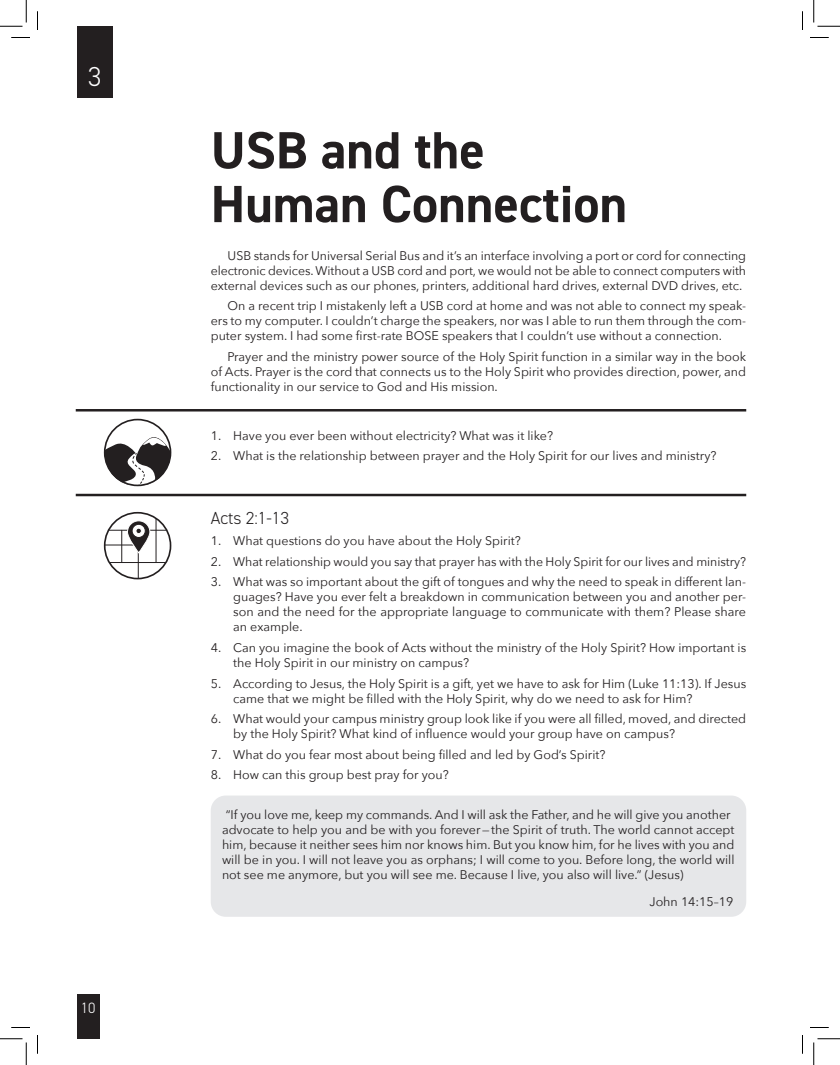
<style>
.page{position:relative;width:840px;height:1065px;background:#fff}
.page>*{position:absolute;margin:0;border:0;box-sizing:border-box;transform-origin:0 0}
.Chapter_Title{font:700 52.5px/53.8px "DIN2014";color:#231f20}
.t1{font:300 27.5px "DIN2014";color:#fff}
.Body_-_Lined_Heading{font:300 17.5px "DIN2014";color:#231f20}
.t2{font:300 15px "DIN2014";color:#fff}
.Verse{font:12.5px/15px "Avenir Next";color:#231f20}
.Body{font:12.5px/15px "Avenir Next";color:#231f20;text-align:justify}
.Body_-_Wide_Space_Se{font:12.5px/15px "Avenir Next";color:#231f20;text-align:justify}
</style>
<div class="page">
<div style="left:77px;top:994px;width:22px;height:45px;background:#231f20"></div>
<hr style="left:76px;top:409px;width:670px;height:3px;background:#231f20">
<hr style="left:76px;top:494px;width:670px;height:2px;background:#231f20">
<svg style="left:104px;top:431px;width:67px;height:55px"></svg>
<div style="left:104px;top:419px;width:67px;height:67px;border:2px solid #231f20;border-radius:50%"></div>
<div style="left:104px;top:512px;width:67px;height:67px;border:2px solid #231f20;border-radius:50%"></div>
<svg style="left:104px;top:544px;width:35px;height:35px"></svg>
<hr style="left:110px;top:562px;width:56px;height:1px;background:#231f20">
<hr style="left:109px;top:530px;width:57px;height:1px;background:#231f20">
<hr style="left:121px;top:530px;width:1px;height:32px;background:#231f20">
<hr style="left:156px;top:519px;width:1px;height:43px;background:#231f20">
<svg style="left:127px;top:521px;width:23px;height:32px"></svg>
<div style="left:127px;top:521px;width:23px;height:32px;border:1px solid #fff;border-radius:11px"></div>
<div style="left:132px;top:524px;width:13px;height:13px;background:#fff;border-radius:50%"></div>
<div style="left:132px;top:524px;width:13px;height:14px;border:1px solid #231f20;border-radius:50%"></div>
<svg style="left:136px;top:528px;width:6px;height:6px"></svg>
<div style="left:211px;top:796px;width:535px;height:121px;background:#e6e7e9;border-radius:15px"></div>
<div style="left:77px;top:26px;width:35px;height:71px;background:#231f20"></div>
<svg style="left:11px;top:37px;width:19px;height:1px"></svg>
<svg style="left:810px;top:37px;width:19px;height:1px"></svg>
<svg style="left:11px;top:1027px;width:19px;height:1px"></svg>
<svg style="left:810px;top:1027px;width:19px;height:1px"></svg>
<svg style="left:37px;top:11px;width:1px;height:19px"></svg>
<svg style="left:37px;top:1035px;width:1px;height:19px"></svg>
<svg style="left:802px;top:11px;width:1px;height:19px"></svg>
<svg style="left:802px;top:1035px;width:1px;height:19px"></svg>
<svg style="left:0;top:0;width:27px;height:27px"></svg>
<svg style="left:0;top:1039px;width:27px;height:26px"></svg>
<svg style="left:814px;top:0;width:26px;height:27px"></svg>
<svg style="left:814px;top:1039px;width:26px;height:26px"></svg>
<p class="t1" style="left:88px;top:60px;width:15px">3</p>
<p class="t2" style="left:81px;top:999px;width:16px">10</p>
<p class="Chapter_Title" style="left:211px;top:123px;width:418px">USB and the<br>Human Connection</p>
<p class="Body" style="left:211px;top:247px;width:537px;text-indent:17px">USB stands for Universal Serial Bus and it’s an interface involving a port or cord for connecting electronic devices. Without a USB cord and port, we would not be able to connect computers with external devices such as our phones, printers, additional hard drives, external DVD drives, etc.</p>
<p class="Body" style="left:211px;top:298px;width:537px;text-indent:17px">On a recent trip I mistakenly left a USB cord at home and was not able to connect my speak&shy;ers to my computer. I couldn’t charge the speakers, nor was I able to run them through the com&shy;puter system. I had some first-rate BOSE speakers that I couldn’t use without a connection.</p>
<p class="Body_-_Wide_Space_Se" style="left:211px;top:349px;width:537px;text-indent:17px">Prayer and the ministry power source of the Holy Spirit function in a similar way in the book of Acts. Prayer is the cord that connects us to the Holy Spirit who provides direction, power, and functionality in our service to God and His mission.</p>
<p class="Verse" style="left:211px;top:427px;width:344px">1. Have you ever been without electricity? What was it like?</p>
<p class="Verse" style="left:211px;top:448px;width:507px">2. What is the relationship between prayer and the Holy Spirit for our lives and ministry?</p>
<p class="Body_-_Lined_Heading" style="left:211px;top:508px;width:80px">Acts 2:1-13</p>
<p class="Verse" style="left:211px;top:533px;width:312px">1. What questions do you have about the Holy Spirit?</p>
<p class="Verse" style="left:211px;top:553px;width:537px">2. What relationship would you say that prayer has with the Holy Spirit for our lives and ministry?</p>
<p class="Verse" style="left:233px;top:574px;width:514px;text-align:justify;text-indent:-22px">3. What was so important about the gift of tongues and why the need to speak in different lan&shy;guages? Have you ever felt a breakdown in communication between you and another per&shy;son and the need for the appropriate language to communicate with them? Please share an example.</p>
<p class="Verse" style="left:233px;top:640px;width:515px;text-indent:-22px">4. Can you imagine the book of Acts without the ministry of the Holy Spirit? How important is the Holy Spirit in our ministry on campus?</p>
<p class="Verse" style="left:233px;top:675px;width:515px;text-indent:-22px">5. According to Jesus, the Holy Spirit is a gift, yet we have to ask for Him (Luke 11:13). If Jesus came that we might be filled with the Holy Spirit, why do we need to ask for Him?</p>
<p class="Verse" style="left:233px;top:711px;width:515px;text-indent:-22px">6. What would your campus ministry group look like if you were all filled, moved, and directed by the Holy Spirit? What kind of influence would your group have on campus?</p>
<p class="Verse" style="left:211px;top:746px;width:396px">7. What do you fear most about being filled and led by God’s Spirit?</p>
<p class="Verse" style="left:211px;top:767px;width:239px">8. How can this group best pray for you?</p>
<p class="Verse" style="left:222px;top:807px;width:514px;text-indent:4px">“If you love me, keep my commands. And I will ask the Father, and he will give you another advocate to help you and be with you forever—the Spirit of truth. The world cannot accept him, because it neither sees him nor knows him. But you know him, for he lives with you and will be in you. I will not leave you as orphans; I will come to you. Before long, the world will not see me anymore, but you will see me. Because I live, you also will live.” (Jesus)</p>
<p class="Body" style="left:650px;top:893px;width:85px">John 14:15–19</p>
</div>
